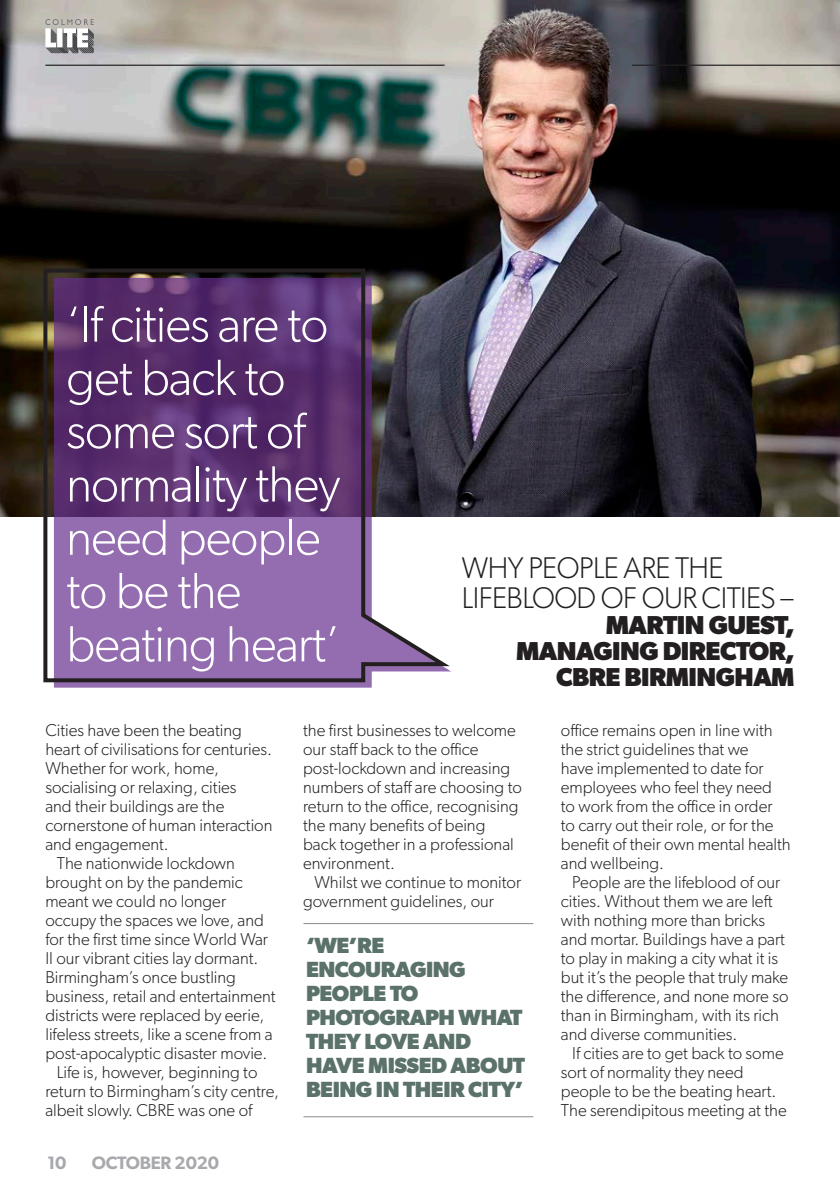
<style>
.page{position:relative;width:840px;height:1191px;background:#fff}
.page>*{position:absolute;margin:0;border:0;box-sizing:border-box;transform-origin:0 0}
.Body_copy_ROMAN{font:300 51px/53.2px "Gibson";letter-spacing:-.02em;color:#fff}
.Body_copy_ROMAN-2{font:300 30px/30px "Gibson";letter-spacing:-.02em;color:#231f20}
.Body_copy_ROMAN-3{font:700 26px/26px "Gibson";letter-spacing:-.02em;color:#231f20;text-align:right}
.Movers___Shakers_Com{font:700 22px/24px "Gibson";letter-spacing:-.02em;color:#5b726a}
.t1{font:600 18px "Gibson";letter-spacing:-.01em;color:#a8a9ad}
.Body_copy_ROMAN-4{font:300 17.2px/19px "Gibson";color:#231f20}
</style>
<div class="page">
<img style="left:0;top:0;width:839px;height:516px">
<svg style="left:45px;top:19px;width:49px;height:34px"></svg>
<hr style="left:45px;top:65px;width:399px;height:1px;background:#231f20">
<hr style="left:631px;top:65px;width:208px;height:1px;background:#231f20">
<svg style="left:41px;top:266px;width:415px;height:418px;background:#705282"></svg>
<hr style="left:303px;top:923px;width:230px;height:1px;background:#8a8c8f">
<hr style="left:303px;top:1116px;width:230px;height:1px;background:#8a8c8f">
<p class="Body_copy_ROMAN" style="left:66px;top:297px;width:275px">‘If cities are to get back to some sort of normality they need people to be the beating heart’</p>
<p class="Body_copy_ROMAN-2" style="left:461px;top:552px;width:333px">WHY PEOPLE ARE THE<br>LIFEBLOOD OF OUR CITIES –</p>
<p class="Body_copy_ROMAN-3" style="left:515px;top:611px;width:280px">MARTIN GUEST,<br>MANAGING DIRECTOR,<br>CBRE BIRMINGHAM</p>
<p class="Body_copy_ROMAN-4" style="left:45px;top:720px;width:228px">Cities have been the beating heart of civilisations for centuries.<br>Whether for work, home, socialising or relaxing, cities<br>and their buildings are the cornerstone of human interaction and engagement.</p>
<p class="Body_copy_ROMAN-4" style="left:45px;top:853px;width:231px;text-indent:11px">The nationwide lockdown brought on by the pandemic meant we could no longer occupy the spaces we love, and for the first time since World War<br>II our vibrant cities lay dormant.<br>Birmingham’s once bustling business, retail and entertainment districts were replaced by eerie, lifeless streets, like a scene from a post-apocalyptic disaster movie.</p>
<p class="Body_copy_ROMAN-4" style="left:45px;top:1062px;width:235px;text-indent:11px">Life is, however, beginning to return to Birmingham’s city centre, albeit slowly. CBRE was one of</p>
<p class="t1" style="left:47px;top:1152px;width:21px">10</p>
<p class="t1" style="left:92px;top:1152px;width:129px">OCTOBER 2020</p>
<p class="Body_copy_ROMAN-4" style="left:303px;top:720px;width:220px">the first businesses to welcome our staff back to the office post-lockdown and increasing numbers of staff are choosing to return to the office, recognising the many benefits of being back together in a professional environment.</p>
<p class="Body_copy_ROMAN-4" style="left:303px;top:872px;width:219px;text-indent:11px">Whilst we continue to monitor government guidelines, our</p>
<p class="Movers___Shakers_Com" style="left:306px;top:933px;width:220px">‘WE’RE<br>ENCOURAGING<br>PEOPLE TO<br>PHOTOGRAPH WHAT<br>THEY LOVE AND<br>HAVE MISSED ABOUT<br>BEING IN THEIR CITY’</p>
<p class="Body_copy_ROMAN-4" style="left:560px;top:720px;width:231px">office remains open in line with the strict guidelines that we<br>have implemented to date for employees who feel they need<br>to work from the office in order to carry out their role, or for the benefit of their own mental health and wellbeing.</p>
<p class="Body_copy_ROMAN-4" style="left:560px;top:872px;width:229px;text-indent:11px">People are the lifeblood of our cities. Without them we are left with nothing more than bricks and mortar. Buildings have a part to play in making a city what it is but it’s the people that truly make the difference, and none more so than in Birmingham, with its rich and diverse communities.</p>
<p class="Body_copy_ROMAN-4" style="left:560px;top:1043px;width:227px;text-indent:11px">If cities are to get back to some sort of normality they need people to be the beating heart.<br>The serendipitous meeting at the</p>
</div>
